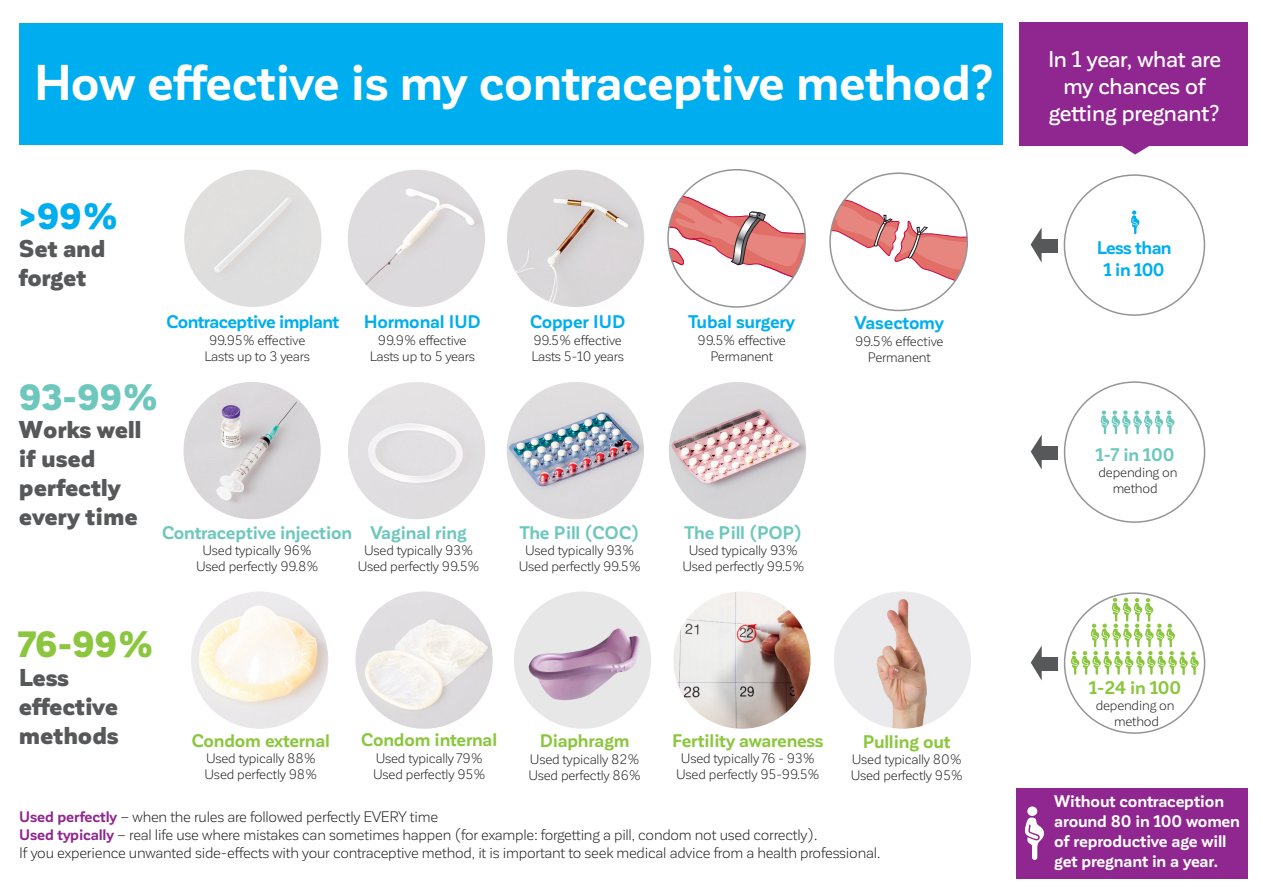
<style>
.page{position:relative;width:1263px;height:893px;background:#fff}
.page>*{position:absolute;margin:0;border:0;box-sizing:border-box;transform-origin:0 0}
.t1{font:700 49.5px "Corporative Sans";letter-spacing:-.01em;color:#fff}
.t2{font:900 36px "Corporative Sans";color:#6dc7bd}
.t3{font:900 36px "Corporative Sans";color:#8bc63e}
.t4{font:900 36px "Corporative Sans";color:#00aeef}
.t5{font:900 24px/28.8px "Corporative Sans";letter-spacing:-.01em;color:#57585a}
.t6{font:500 22.5px/27px "Corporative Sans";letter-spacing:-.01em;color:#fff;text-align:center}
.t7{font:700 18px/21.6px "Corporative Sans";letter-spacing:-.02em;color:#00aeef;text-align:center}
.t8{font:700 18px "Corporative Sans";letter-spacing:-.01em;color:#8bc63e}
.t9{font:700 18px "Corporative Sans";letter-spacing:-.01em;color:#6dc7bd}
.t10{font:700 16.5px/19.8px "Corporative Sans";letter-spacing:-.01em;color:#fff}
.t11{font:15px/18px "Corporative Sans";letter-spacing:-.015em;color:#231f20}
.t12{font:13.5px/16.2px "Corporative Sans";letter-spacing:-.015em;color:#231f20;text-align:center}
.s1{font-weight:700;color:#90268f}
</style>
<div class="page">
<img style="left:834px;top:591px;width:137px;height:138px;border-radius:69px">
<img style="left:673px;top:591px;width:137px;height:138px;border-radius:69px">
<div style="left:184px;top:170px;width:137px;height:137px;background:#e0dfde;border-radius:69px"></div>
<div style="left:19px;top:23px;width:983px;height:122px;background:#00aeef"></div>
<img style="left:507px;top:382px;width:137px;height:137px;border-radius:69px">
<img style="left:191px;top:591px;width:137px;height:138px;border-radius:69px">
<img style="left:355px;top:591px;width:138px;height:138px;border-radius:69px">
<img style="left:183px;top:382px;width:138px;height:137px;border-radius:69px">
<img style="left:507px;top:170px;width:137px;height:137px;border-radius:69px">
<img style="left:669px;top:382px;width:137px;height:137px;border-radius:69px">
<img style="left:348px;top:170px;width:137px;height:137px;border-radius:69px">
<img style="left:348px;top:382px;width:137px;height:137px;border-radius:69px">
<svg style="left:670px;top:170px;width:135px;height:137px"></svg>
<img style="left:514px;top:591px;width:137px;height:138px;border-radius:69px">
<div style="left:1019px;top:23px;width:228px;height:123px;background:#90268f"></div>
<div style="left:1016px;top:788px;width:232px;height:90px;background:#90268f"></div>
<svg style="left:1025px;top:817px;width:19px;height:31px"></svg>
<div style="left:1027px;top:806px;width:10px;height:10px;background:#fff;border-radius:50%"></div>
<div style="left:1032px;top:842px;width:5px;height:18px;background:#fff;border-radius:2px"></div>
<svg style="left:1122px;top:146px;width:27px;height:9px"></svg>
<svg style="left:1131px;top:210px;width:8px;height:24px"></svg>
<svg style="left:1030px;top:228px;width:11px;height:34px"></svg>
<div style="left:1039px;top:239px;width:18px;height:13px;background:#57585a"></div>
<svg style="left:1100px;top:410px;width:74px;height:24px"></svg>
<svg style="left:1031px;top:435px;width:11px;height:35px"></svg>
<div style="left:1040px;top:446px;width:18px;height:13px;background:#57585a"></div>
<svg style="left:1031px;top:646px;width:11px;height:35px"></svg>
<div style="left:1040px;top:657px;width:18px;height:13px;background:#57585a"></div>
<svg style="left:1071px;top:598px;width:128px;height:77px"></svg>
<svg style="left:830px;top:196px;width:137px;height:90px"></svg>
<h1 class="t1" style="left:34px;top:56px;width:963px">How effective is my contraceptive method?</h1>
<h2 class="t4" style="left:19px;top:196px;width:101px">&gt;99%</h2>
<h3 class="t5" style="left:19px;top:235px;width:88px">Set and forget</h3>
<h3 class="t7" style="left:166px;top:311px;width:174px">Contraceptive implant</h3>
<p class="t12" style="left:204px;top:332px;width:107px">99.95% effective<br>Lasts up to 3 years</p>
<h3 class="t7" style="left:364px;top:311px;width:118px">Hormonal IUD</h3>
<p class="t12" style="left:370px;top:332px;width:107px">99.9% effective<br>Lasts up to 5 years</p>
<h2 class="t2" style="left:19px;top:377px;width:141px">93-99%</h2>
<h3 class="t5" style="left:19px;top:416px;width:124px">Works well if used perfectly every time</h3>
<h3 class="t9" style="left:162px;top:522px;width:191px">Contraceptive injection</h3>
<p class="t12" style="left:196px;top:542px;width:124px">Used typically 96%<br>Used perfectly 99.8%</p>
<h3 class="t9" style="left:370px;top:522px;width:98px">Vaginal ring</h3>
<p class="t12" style="left:358px;top:542px;width:123px">Used typically 93%<br>Used perfectly 99.5%</p>
<h2 class="t3" style="left:19px;top:625px;width:136px">76-99%</h2>
<h3 class="t5" style="left:19px;top:664px;width:101px">Less effective methods</h3>
<h3 class="t8" style="left:192px;top:730px;width:140px">Condom external</h3>
<p class="t12" style="left:205px;top:750px;width:114px;text-align:left">Used typically 88%<br>Used perfectly 98%</p>
<h3 class="t8" style="left:361px;top:730px;width:137px">Condom internal</h3>
<p class="t12" style="left:373px;top:750px;width:114px;text-align:left">Used typically 79%<br>Used perfectly 95%</p>
<h3 class="t7" style="left:530px;top:311px;width:97px">Copper IUD</h3>
<p class="t12" style="left:531px;top:332px;width:94px;text-align:left">99.5% effective<br>Lasts 5-10 years</p>
<h3 class="t9" style="left:520px;top:522px;width:121px">The Pill (COC)</h3>
<p class="t12" style="left:519px;top:542px;width:123px">Used typically 93%<br>Used perfectly 99.5%</p>
<h3 class="t8" style="left:540px;top:731px;width:91px">Diaphragm</h3>
<p class="t12" style="left:528px;top:751px;width:114px;text-align:left">Used typically 82%<br>Used perfectly 86%</p>
<h3 class="t7" style="left:688px;top:311px;width:108px">Tubal surgery</h3>
<p class="t12" style="left:698px;top:332px;width:90px">99.5% effective<br>Permanent</p>
<h3 class="t7" style="left:855px;top:312px;width:91px">Vasectomy</h3>
<p class="t12" style="left:855px;top:333px;width:90px">99.5% effective<br>Permanent</p>
<h3 class="t9" style="left:685px;top:522px;width:119px">The Pill (POP)</h3>
<p class="t12" style="left:682px;top:542px;width:123px">Used typically 93%<br>Used perfectly 99.5%</p>
<h3 class="t8" style="left:672px;top:731px;width:153px">Fertility awareness</h3>
<p class="t12" style="left:676px;top:750px;width:145px">Used typically 76 - 93%<br>Used perfectly 95-99.5%</p>
<h3 class="t8" style="left:863px;top:731px;width:89px">Pulling out</h3>
<p class="t12" style="left:851px;top:751px;width:114px;text-align:left">Used typically 80%<br>Used perfectly 95%</p>
<p class="t11" style="left:19px;top:808px;width:862px"><span class="s1">Used perfectly</span> – when the rules are followed perfectly EVERY time<br><span class="s1">Used typically</span> – real life use where mistakes can sometimes happen (for example: forgetting a pill, condom not used correctly).<br>If you experience unwanted side-effects with your contraceptive method, it is important to seek medical advice from a health professional.</p>
<h3 class="t6" style="left:1048px;top:46px;width:175px">In 1 year, what are my chances of getting pregnant?</h3>
<h3 class="t7" style="left:1097px;top:237px;width:76px">Less than<br>1 in 100</h3>
<h3 class="t9" style="left:1096px;top:444px;width:80px">1-7 in 100</h3>
<p class="t12" style="left:1098px;top:464px;width:80px">depending on method</p>
<h3 class="t8" style="left:1089px;top:678px;width:94px">1-24 in 100</h3>
<p class="t12" style="left:1096px;top:697px;width:80px">depending on method</p>
<p class="t10" style="left:1054px;top:792px;width:187px">Without contraception around 80 in 100 women of reproductive age will get pregnant in a year.</p>
</div>
